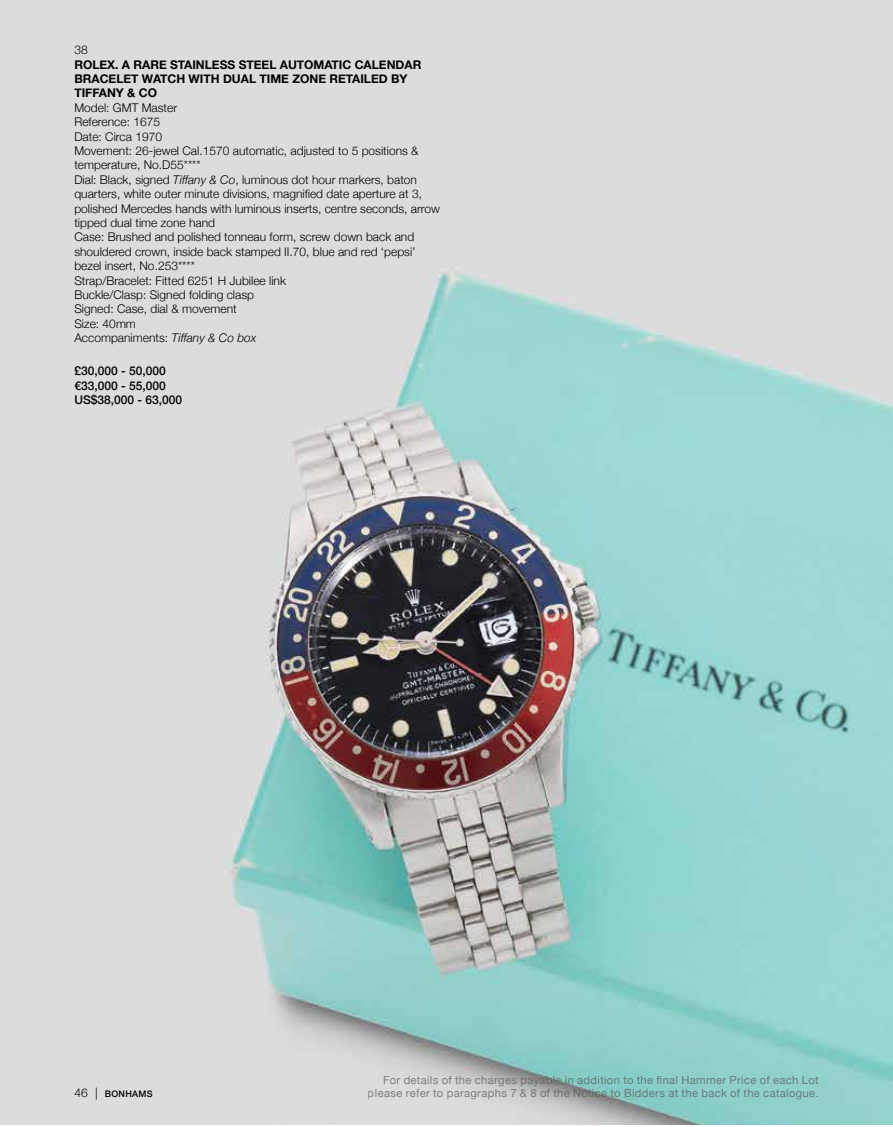
<style>
.page{position:relative;width:893px;height:1127px;background:#fff}
.page>*{position:absolute;margin:0;border:0;box-sizing:border-box;transform-origin:0 0}
.t1{font:300 12px/14.4px "Helvetica Neue";color:#000}
.t2{font:700 12px/14.4px "Helvetica Neue";color:#000}
.t3{font:500 12px/14.4px "Helvetica Neue";color:#000}
.t4{font:11.25px/12.8px "Helvetica Neue";letter-spacing:.025em;color:#575756;text-align:right}
.t5{font:500 9px "Helvetica Neue";letter-spacing:.04em;color:#000}
.s1{font-style:italic}
.s2{font-weight:300;font-size:12px}
</style>
<div class="page">
<img style="left:0;top:0;width:893px;height:1124px">
<p class="t1" style="left:74px;top:42px;width:15px">38</p>
<p class="t2" style="left:74px;top:57px;width:348px">ROLEX. A RARE STAINLESS STEEL AUTOMATIC CALENDAR<br>BRACELET WATCH WITH DUAL TIME ZONE RETAILED BY<br>TIFFANY &amp; CO</p>
<p class="t1" style="left:74px;top:99px;width:367px">Model: GMT Master<br>Reference: 1675<br>Date: Circa 1970<br>Movement: 26-jewel Cal.1570 automatic, adjusted to 5 positions &amp; temperature, No.D55****<br>Dial: Black, signed <span class="s1">Tiffany &amp; Co</span>, luminous dot hour markers, baton quarters, white outer minute divisions, magnified date aperture at 3, polished Mercedes hands with luminous inserts, centre seconds, arrow tipped dual time zone hand<br>Case: Brushed and polished tonneau form, screw down back and shouldered crown, inside back stamped II.70, blue and red ‘pepsi’ bezel insert, No.253****<br>Strap/Bracelet: Fitted 6251 H Jubilee link<br>Buckle/Clasp: Signed folding clasp<br>Signed: Case, dial &amp; movement<br>Size: 40mm<br>Accompaniments: <span class="s1">Tiffany &amp; Co box</span></p>
<p class="t3" style="left:74px;top:363px;width:109px">£30,000 - 50,000 €33,000 - 55,000<br>US$38,000 - 63,000</p>
<p class="t5" style="left:74px;top:1087px;width:80px"><span class="s2">46 |</span> BONHAMS</p>
<p class="t4" style="left:368px;top:1075px;width:452px">For details of the charges payable in addition to the final Hammer Price of each Lot please refer to paragraphs 7 &amp; 8 of the Notice to Bidders at the back of the catalogue.</p>
</div>
